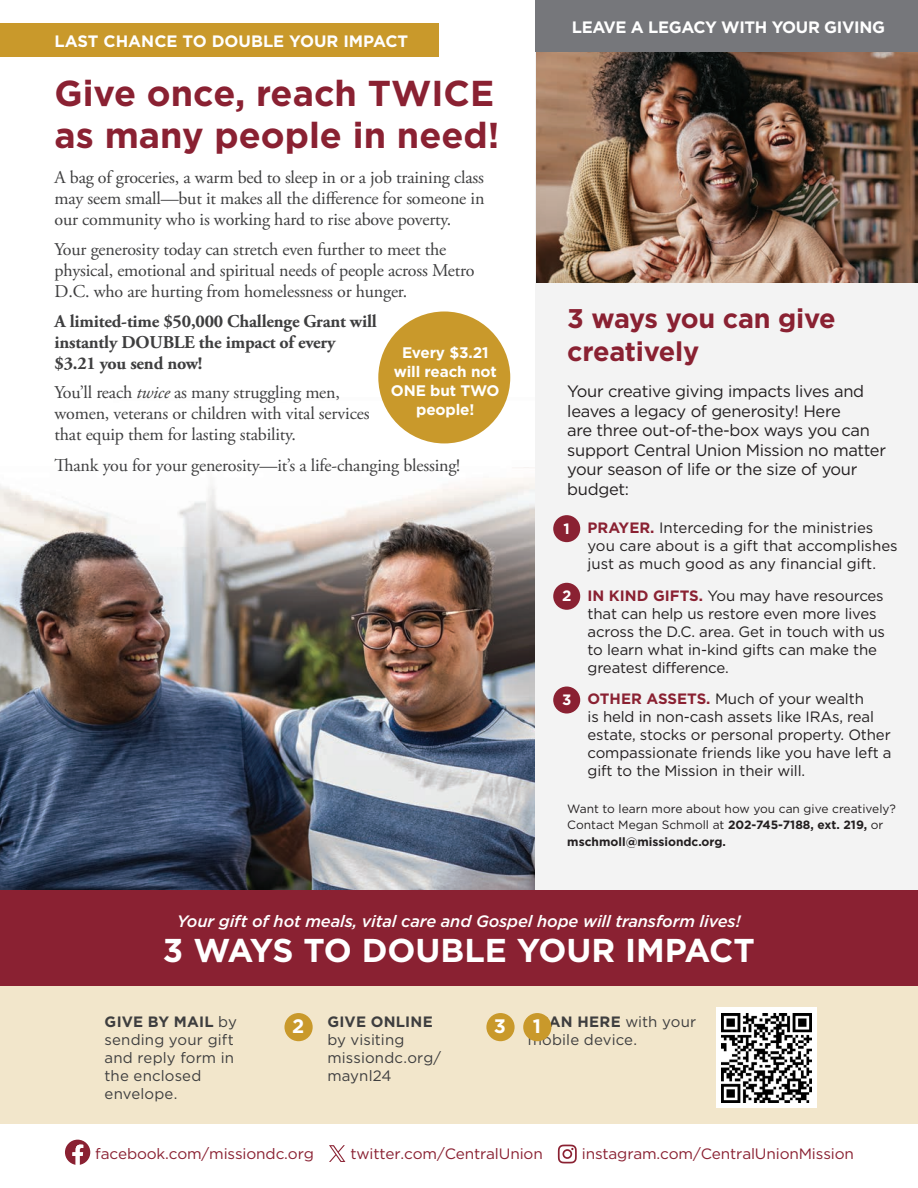
<style>
.page{position:relative;width:918px;height:1188px;background:#fff}
.page>*{position:absolute;margin:0;border:0;box-sizing:border-box;transform-origin:0 0}
.t1{font:700 36px/42px "Gotham";color:#8a2132}
.t2{font:700 33px "Gotham";color:#fff}
.t3{font:700 27px/33px "Gotham";letter-spacing:-.01em;color:#8a2132}
.t4{font:700 19.5px "Gotham";color:#fff}
.Body_copy{font:18px/21px "Adobe Garamond Pro";letter-spacing:-.01em;color:#3e3e3f}
.Body_copy-2{font:700 18px/21px "Adobe Garamond Pro";letter-spacing:-.01em;color:#3e3e3f}
.t5{font:16.5px/19.5px "Gotham";letter-spacing:-.02em;color:#231f20}
.t6{font:italic 500 16.5px "Gotham";letter-spacing:-.01em;color:#fff}
.t7{font:700 16.5px "Gotham";color:#fff}
.t8{font:700 16.5px "Gotham";letter-spacing:-.02em;color:#fff}
.Body_copy-3{font:700 15.3px/19.2px "Gotham";letter-spacing:-.01em;color:#fff;text-align:center}
.t9{font:15px/18px "Gotham";letter-spacing:-.01em;color:#231f20}
.t10{font:15px/18px "Gotham";letter-spacing:.01em;color:#3e3e3f}
.body{font:15px "Gotham";letter-spacing:-.01em;color:#8a2132}
.t11{font:700 15px "Gotham";color:#fff}
.t12{font:12px/16.5px "Gotham";color:#231f20}
.s1{font-style:italic}
.s2{font-weight:700;color:#8a2132}
.s3{font-weight:700}
</style>
<div class="page">
<img style="left:0;top:397px;width:535px;height:494px">
<div style="left:535px;top:1px;width:383px;height:921px;background:#f3f3f3"></div>
<div style="left:0;top:23px;width:439px;height:34px;background:#c9992b"></div>
<img style="left:536px;top:52px;width:382px;height:231px">
<div style="left:536px;top:0;width:382px;height:52px;background:#76777b"></div>
<div style="left:0;top:907px;width:918px;height:217px;background:#f2e6cb"></div>
<div style="left:0;top:891px;width:917px;height:95px;background:#8a2132"></div>
<svg style="left:65px;top:1140px;width:25px;height:25px"></svg>
<svg style="left:329px;top:1145px;width:16px;height:17px"></svg>
<svg style="left:558px;top:1145px;width:19px;height:18px"></svg>
<div style="left:523px;top:1013px;width:28px;height:28px;background:#c9992b;border-radius:50%"></div>
<div style="left:486px;top:1013px;width:29px;height:28px;background:#c9992b;border-radius:50%"></div>
<div style="left:717px;top:1008px;width:100px;height:100px;background:#fff"></div>
<img style="left:722px;top:1013px;width:89px;height:89px">
<div style="left:284px;top:1013px;width:29px;height:28px;background:#c9992b;border-radius:50%"></div>
<div style="left:553px;top:515px;width:27px;height:27px;background:#8a2132;border-radius:50%"></div>
<div style="left:553px;top:583px;width:27px;height:27px;background:#8a2132;border-radius:50%"></div>
<div style="left:553px;top:687px;width:27px;height:27px;background:#8a2132;border-radius:50%"></div>
<div style="left:378px;top:311px;width:132px;height:132px;background:#c9992b;border-radius:50%"></div>
<h2 class="t7" style="left:55px;top:32px;width:355px">LAST CHANCE TO DOUBLE YOUR IMPACT</h2>
<h2 class="t1" style="left:55px;top:71px;width:446px">Give once, reach TWICE as many people in need!</h2>
<p class="Body_copy" style="left:55px;top:168px;width:431px;text-align:justify">A bag of groceries, a warm bed to sleep in or a job training class may seem small—but it makes all the difference for someone in our community who is working hard to rise above poverty.</p>
<p class="Body_copy" style="left:55px;top:239px;width:422px">Your generosity today can stretch even further to meet the physical, emotional and spiritual needs of people across Metro<br>D.C. who are hurting from homelessness or hunger.</p>
<p class="Body_copy-2" style="left:55px;top:311px;width:324px">A limited-time $50,000 Challenge Grant will instantly DOUBLE the impact of every $3.21 you send now!</p>
<p class="Body_copy" style="left:55px;top:383px;width:316px">You’ll reach <span class="s1">twice</span> as many struggling men, women, veterans or children with vital services that equip them for lasting stability.</p>
<p class="Body_copy" style="left:55px;top:456px;width:407px">Thank you for your generosity—it’s a life-changing blessing!</p>
<p class="Body_copy-3" style="left:391px;top:342px;width:110px">Every $3.21 will reach not<br>ONE but TWO people!</p>
<h2 class="t8" style="left:572px;top:17px;width:315px">LEAVE A LEGACY WITH YOUR GIVING</h2>
<h2 class="t3" style="left:567px;top:301px;width:270px">3 ways you can give creatively</h2>
<p class="t5" style="left:567px;top:382px;width:320px">Your creative giving impacts lives and leaves a legacy of generosity! Here<br>are three out-of-the-box ways you can support Central Union Mission no matter your season of life or the size of your budget:</p>
<p class="t9" style="left:588px;top:519px;width:312px"><span class="s2">PRAYER.</span> Interceding for the ministries you care about is a gift that accomplishes just as much good as any financial gift.</p>
<p class="t9" style="left:588px;top:586px;width:299px"><span class="s2">IN KIND GIFTS.</span> You may have resources that can help us restore even more lives across the D.C. area. Get in touch with us to learn what in-kind gifts can make the greatest difference.</p>
<p class="t9" style="left:588px;top:690px;width:306px"><span class="s2">OTHER ASSETS.</span> Much of your wealth<br>is held in non-cash assets like IRAs, real estate, stocks or personal property. Other compassionate friends like you have left a gift to the Mission in their will.</p>
<p class="t12" style="left:567px;top:800px;width:330px">Want to learn more about how you can give creatively?<br>Contact Megan Schmoll at <span class="s3">202-745-7188, ext. 219,</span> or <span class="s3">mschmoll@missiondc.org.</span></p>
<p class="t11" style="left:563px;top:520px;width:8px">1</p>
<p class="t11" style="left:562px;top:587px;width:11px">2</p>
<p class="t11" style="left:562px;top:691px;width:11px">3</p>
<h2 class="t6" style="left:177px;top:910px;width:565px">Your gift of hot meals, vital care and Gospel hope will transform lives!</h2>
<h2 class="t2" style="left:163px;top:931px;width:593px">3 WAYS TO DOUBLE YOUR IMPACT</h2>
<p class="t10" style="left:105px;top:1013px;width:134px"><span class="s3">GIVE BY MAIL</span> by sending your gift and reply form in the enclosed envelope.</p>
<p class="t10" style="left:327px;top:1013px;width:115px"><span class="s3">GIVE ONLINE </span>by visiting missiondc.org/ maynl24</p>
<p class="t10" style="left:528px;top:1013px;width:170px"><span class="s3">SCAN HERE</span> with your mobile device.</p>
<h2 class="t4" style="left:292px;top:1014px;width:14px">2</h2>
<h2 class="t4" style="left:494px;top:1014px;width:14px">3</h2>
<h2 class="t4" style="left:533px;top:1014px;width:10px">1</h2>
<p class="body" style="left:95px;top:1145px;width:220px">facebook.com/missiondc.org</p>
<p class="body" style="left:350px;top:1145px;width:194px">twitter.com/CentralUnion</p>
<p class="body" style="left:582px;top:1145px;width:274px">instagram.com/CentralUnionMission</p>
</div>
